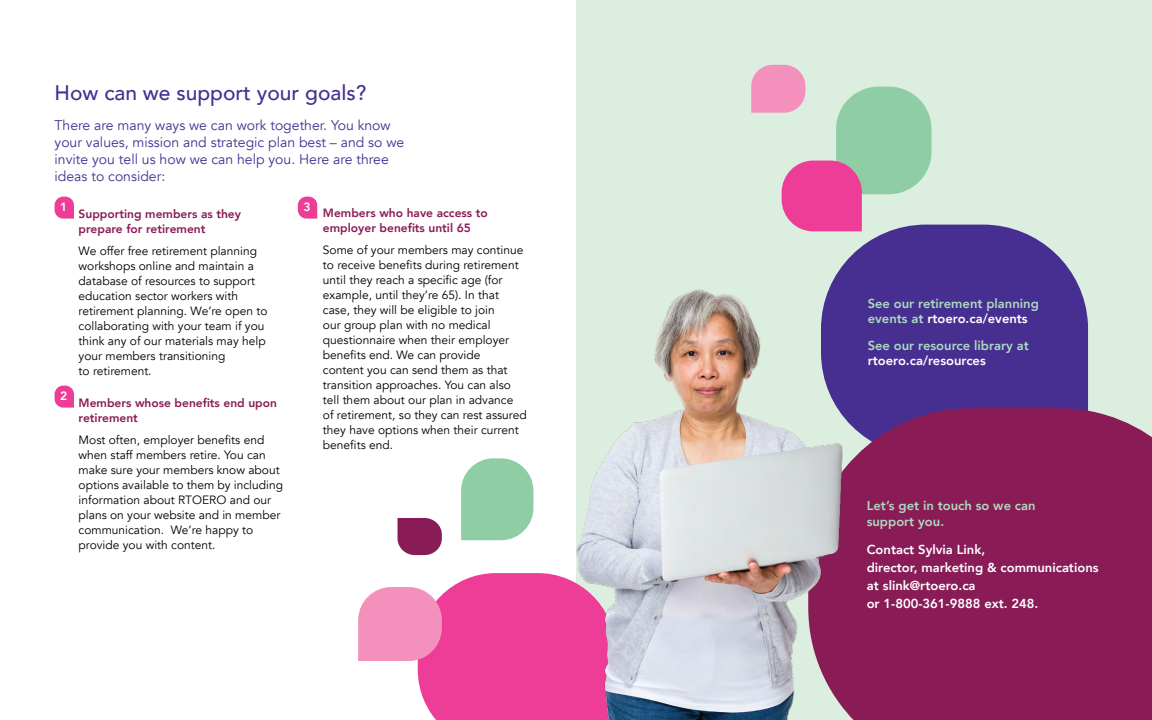
<style>
.page{position:relative;width:1152px;height:720px;background:#fff}
.page>*{position:absolute;margin:0;border:0;box-sizing:border-box;transform-origin:0 0}
.t1{font:500 21px "Avenir";color:#472f92}
.t2{font:14px/17px "Avenir";color:#472f92}
.t3{font:800 13px/18px "Avenir";color:#fff}
.t4{font:800 13px/15px "Avenir";color:#abdabc}
.t5{font:12px/15px "Avenir";color:#000}
.t6{font:800 12px/15px "Avenir";color:#891c56}
.t7{font:800 12px "Avenir";color:#fff}
.s1{color:#fff}
</style>
<div class="page">
<div style="left:576px;top:0;width:576px;height:720px;background:#dbeee0"></div>
<svg style="left:821px;top:225px;width:267px;height:183px;background:#544099"></svg>
<div style="left:869px;top:408px;width:283px;height:312px;background:#891c56"></div>
<svg style="left:55px;top:197px;width:19px;height:22px"></svg>
<svg style="left:55px;top:386px;width:19px;height:22px"></svg>
<svg style="left:461px;top:458px;width:72px;height:82px;background:#9bd3af"></svg>
<svg style="left:358px;top:573px;width:212px;height:147px"></svg>
<svg style="left:397px;top:518px;width:45px;height:37px;background:#97386b"></svg>
<svg style="left:298px;top:197px;width:19px;height:22px"></svg>
<svg style="left:751px;top:65px;width:181px;height:166px"></svg>
<img style="left:570px;top:266px;width:299px;height:454px">
<h1 class="t1" style="left:55px;top:74px;width:313px">How can we support your goals?</h1>
<p class="t2" style="left:55px;top:117px;width:351px">There are many ways we can work together. You know your values, mission and strategic plan best – and so we invite you tell us how we can help you. Here are three ideas to consider:</p>
<p class="t6" style="left:79px;top:207px;width:164px;text-indent:-18px">1. Supporting members as they prepare for retirement</p>
<p class="t5" style="left:79px;top:244px;width:190px">We offer free retirement planning workshops online and maintain a database of resources to support education sector workers with retirement planning. We’re open to collaborating with your team if you think any of our materials may help your members transitioning<br>to retirement.</p>
<p class="t6" style="left:79px;top:396px;width:200px;text-indent:-18px">2. Members whose benefits end upon retirement</p>
<p class="t5" style="left:79px;top:433px;width:206px">Most often, employer benefits end when staff members retire. You can make sure your members know about options available to them by including information about RTOERO and our plans on your website and in member communication. We’re happy to provide you with content.</p>
<p class="t7" style="left:304px;top:198px;width:9px">3</p>
<p class="t7" style="left:60px;top:198px;width:9px">1</p>
<p class="t6" style="left:305px;top:206px;width:184px;text-align:center">3. Members who have access to employer benefits until 65</p>
<p class="t5" style="left:323px;top:243px;width:205px">Some of your members may continue to receive benefits during retirement until they reach a specific age (for example, until they’re 65). In that case, they will be eligible to join<br>our group plan with no medical questionnaire when their employer benefits end. We can provide<br>content you can send them as that transition approaches. You can also tell them about our plan in advance of retirement, so they can rest assured they have options when their current benefits end.</p>
<p class="t7" style="left:60px;top:387px;width:9px">2</p>
<p class="t4" style="left:868px;top:296px;width:173px">See our retirement planning events at <span class="s1">rtoero.ca/events</span></p>
<p class="t4" style="left:868px;top:338px;width:163px">See our resource library at</p>
<p class="t3" style="left:868px;top:352px;width:120px">rtoero.ca/resources</p>
<p class="t4" style="left:867px;top:498px;width:170px;line-height:16px">Let’s get in touch so we can support you.</p>
<p class="t3" style="left:867px;top:541px;width:233px">Contact Sylvia Link,<br>director, marketing &amp; communications at slink@rtoero.ca<br>or 1-800-361-9888 ext. 248.</p>
</div>
